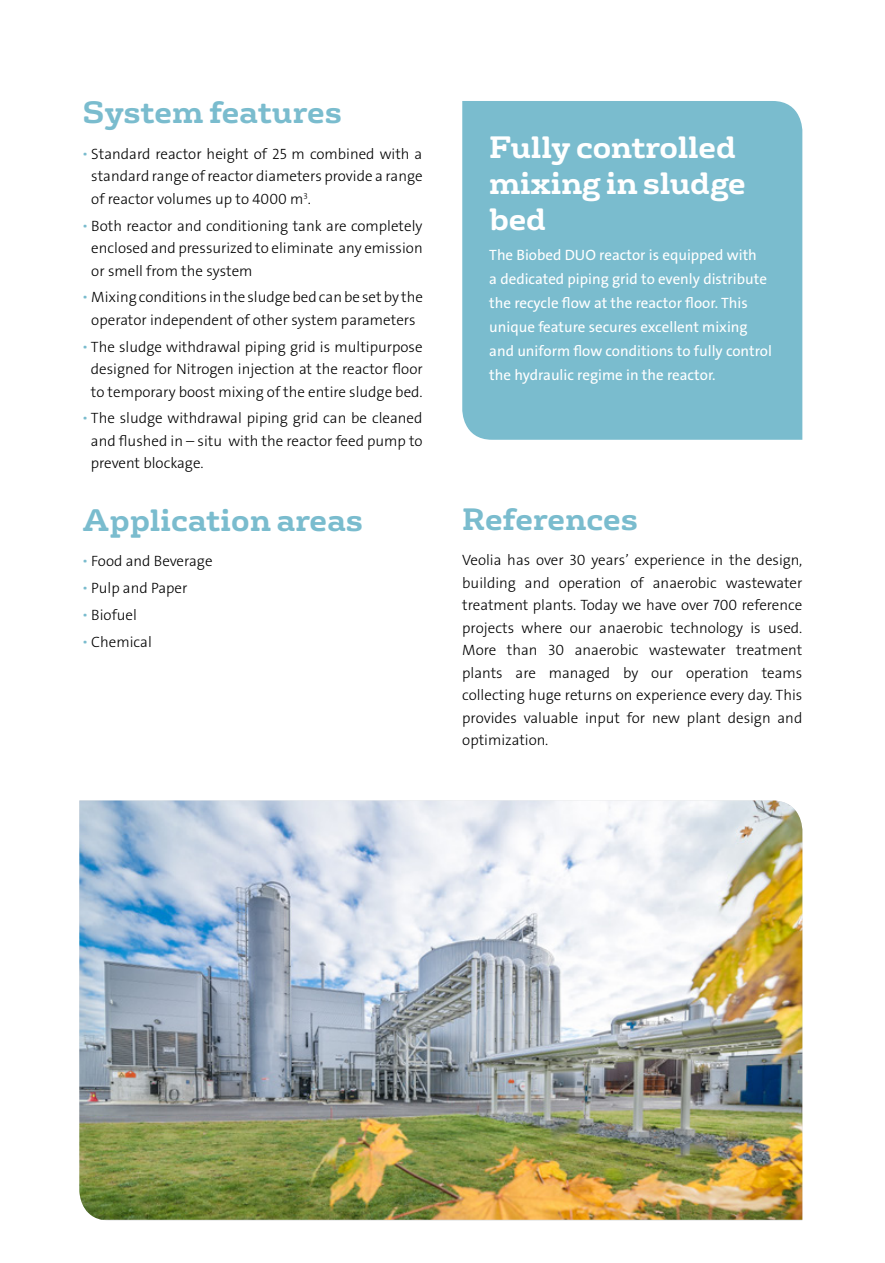
<style>
.page{position:relative;width:885px;height:1263px;background:#fff}
.page>*{position:absolute;margin:0;border:0;box-sizing:border-box;transform-origin:0 0}
.t1{font:700 30px "FS Rufus";color:#7abcce}
.t2{font:700 30px/36px "FS Rufus";letter-spacing:-.01em;color:#fff}
.t3{font:15px/22.5px "The Sans Veolia W3 Lig";color:#000;text-align:justify}
.t4{font:15px/24px "The Sans Veolia W5 Pla";color:#fff}
.s1{font-family:"FS Rufus";font-weight:300;color:#7abcce}
</style>
<div class="page">
<img style="left:79px;top:800px;width:723px;height:420px">
<div style="left:462px;top:101px;width:340px;height:339px;background:#7abcce"></div>
<h1 class="t1" style="left:83px;top:87px;width:261px">System features</h1>
<p class="t3" style="left:91px;top:142px;width:333px;text-indent:-9px"><span class="s1">•</span> Standard reactor height of 25 m combined with a standard range of reactor diameters provide a range of reactor volumes up to 4000 m<sup>3</sup>.</p>
<p class="t3" style="left:91px;top:214px;width:333px;text-indent:-9px"><span class="s1">•</span> Both reactor and conditioning tank are completely enclosed and pressurized to eliminate any emission or smell from the system</p>
<p class="t3" style="left:83px;top:286px;width:342px;text-align:center"><span class="s1">•</span> Mixing conditions in the sludge bed can be set by the operator independent of other system parameters</p>
<p class="t3" style="left:83px;top:335px;width:341px;text-align:center"><span class="s1">•</span> The sludge withdrawal piping grid is multipurpose designed for Nitrogen injection at the reactor floor to temporary boost mixing of the entire sludge bed.</p>
<p class="t3" style="left:91px;top:407px;width:333px;text-indent:-8px"><span class="s1">•</span> The sludge withdrawal piping grid can be cleaned and flushed in – situ with the reactor feed pump to prevent blockage.</p>
<h1 class="t1" style="left:83px;top:494px;width:282px">Application areas</h1>
<p class="t3" style="left:83px;top:550px;width:131px"><span class="s1">•</span> Food and Beverage</p>
<p class="t3" style="left:83px;top:577px;width:106px"><span class="s1">•</span> Pulp and Paper</p>
<p class="t3" style="left:83px;top:603px;width:56px"><span class="s1">•</span> Biofuel</p>
<p class="t3" style="left:83px;top:630px;width:71px"><span class="s1">•</span> Chemical</p>
<h1 class="t2" style="left:489px;top:126px;width:258px">Fully controlled mixing in sludge bed</h1>
<p class="t4" style="left:489px;top:243px;width:284px">The Biobed DUO reactor is equipped with<br>a dedicated piping grid to evenly distribute the recycle flow at the reactor floor. This unique feature secures excellent mixing and uniform flow conditions to fully control the hydraulic regime in the reactor.</p>
<h1 class="t1" style="left:462px;top:493px;width:177px">References</h1>
<p class="t3" style="left:462px;top:549px;width:341px">Veolia has over 30 years’ experience in the design, building and operation of anaerobic wastewater treatment plants. Today we have over 700 reference projects where our anaerobic technology is used.<br>More than 30 anaerobic wastewater treatment plants are managed by our operation teams collecting huge returns on experience every day. This provides valuable input for new plant design and optimization.</p>
</div>
